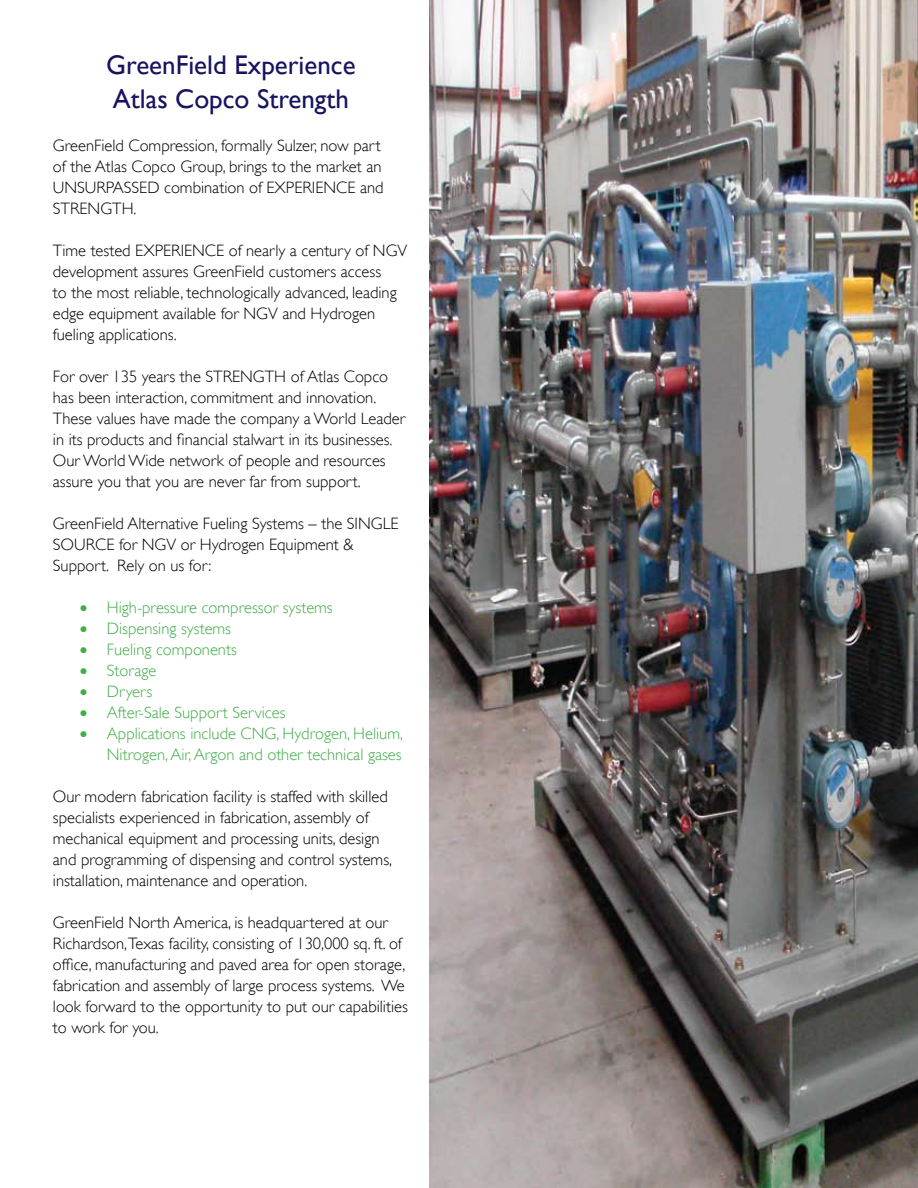
<style>
.page{position:relative;width:918px;height:1188px;background:#fff}
.page>*{position:absolute;margin:0;border:0;box-sizing:border-box;transform-origin:0 0}
.t1{font:27px/34.5px "Gill Sans";color:#16145f}
.t2{font:300 16.5px/21px "Gill Sans";color:#000}
.t3{font:300 16.5px/21px "Gill Sans";color:#41ad49;text-align:right}
</style>
<div class="page">
<img style="left:429px;top:0;width:489px;height:1188px">
<h1 class="t1" style="left:106px;top:47px;width:251px">GreenField Experience<br>Atlas Copco Strength</h1>
<p class="t2" style="left:53px;top:135px;width:332px">GreenField Compression, formally Sulzer, now part of the Atlas Copco Group, brings to the market an UNSURPASSED combination of EXPERIENCE and STRENGTH.</p>
<p class="t2" style="left:53px;top:240px;width:356px">Time tested EXPERIENCE of nearly a century of NGV development assures GreenField customers access<br>to the most reliable, technologically advanced, leading edge equipment available for NGV and Hydrogen fueling applications.</p>
<p class="t2" style="left:53px;top:366px;width:354px">For over 135 years the STRENGTH of Atlas Copco has been interaction, commitment and innovation.<br>These values have made the company a World Leader in its products and financial stalwart in its businesses.<br>Our World Wide network of people and resources assure you that you are never far from support.</p>
<p class="t2" style="left:53px;top:513px;width:347px">GreenField Alternative Fueling Systems – the SINGLE<br>SOURCE for NGV or Hydrogen Equipment &amp;<br>Support. Rely on us for:</p>
<p class="t3" style="left:80px;top:597px;width:254px">❖ High-pressure compressor systems</p>
<p class="t3" style="left:80px;top:618px;width:153px">❖ Dispensing systems</p>
<p class="t3" style="left:80px;top:639px;width:158px">❖ Fueling components</p>
<p class="t3" style="left:80px;top:660px;width:78px">❖ Storage</p>
<p class="t3" style="left:80px;top:681px;width:74px">❖ Dryers</p>
<p class="t3" style="left:80px;top:702px;width:207px">❖ After-Sale Support Services</p>
<p class="t3" style="left:80px;top:723px;width:325px">❖ Applications include CNG, Hydrogen, Helium,<br>Nitrogen, Air, Argon and other technical gases</p>
<p class="t2" style="left:53px;top:786px;width:341px">Our modern fabrication facility is staffed with skilled specialists experienced in fabrication, assembly of mechanical equipment and processing units, design and programming of dispensing and control systems, installation, maintenance and operation.</p>
<p class="t2" style="left:53px;top:912px;width:356px">GreenField North America, is headquartered at our Richardson,Texas facility, consisting of 130,000 sq. ft. of office, manufacturing and paved area for open storage, fabrication and assembly of large process systems. We look forward to the opportunity to put our capabilities to work for you.</p>
</div>
